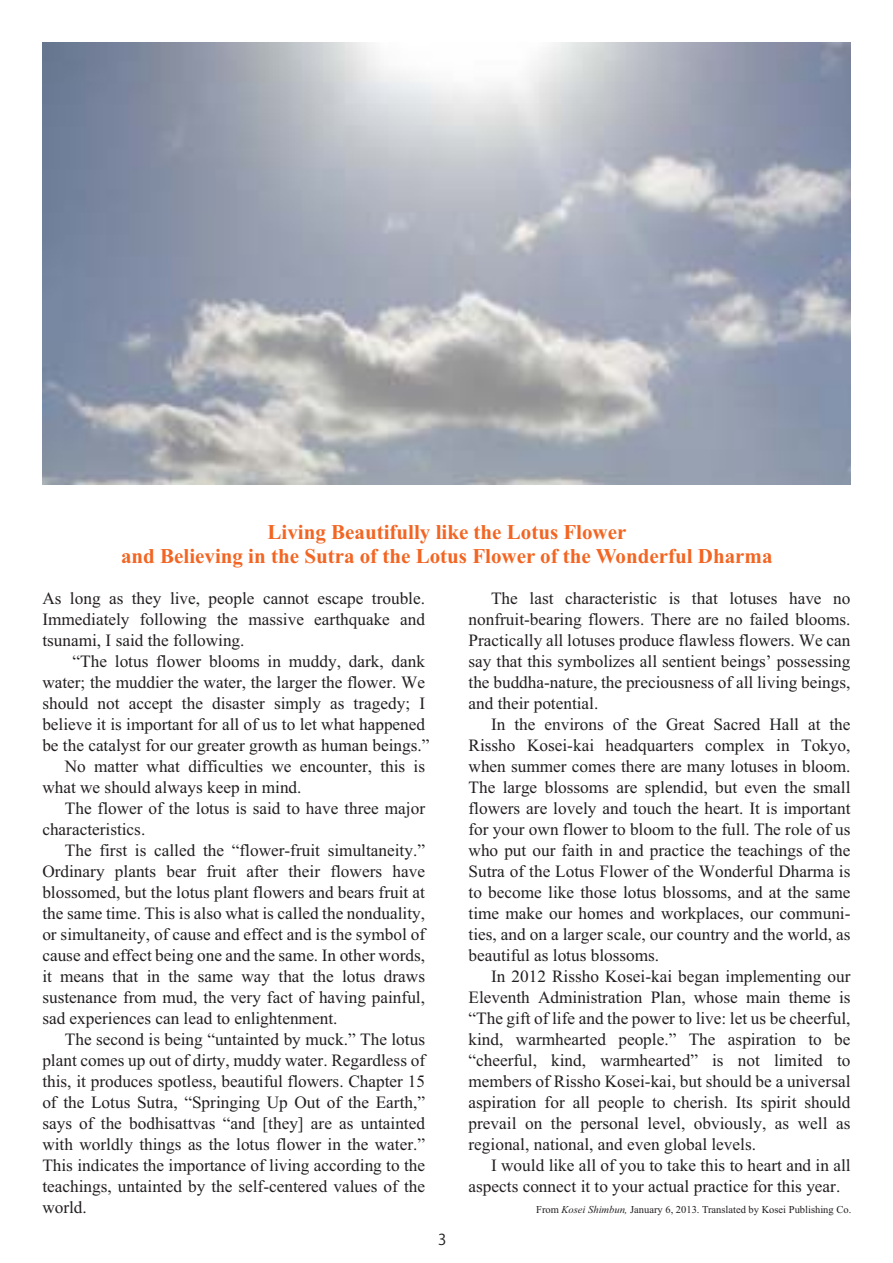
<style>
.page{position:relative;width:893px;height:1263px;background:#fff}
.page>*{position:absolute;margin:0;border:0;box-sizing:border-box;transform-origin:0 0}
.t1{font:700 21px/24px "Times New Roman";color:#f26522;text-align:center}
.t2{font:17.25px "Times New Roman";color:#231f20}
.t3{font:15px "Ryumin Pro Light 90 msp RKSJ H";color:#231f20}
.t4{font:10.5px "Times New Roman";color:#231f20}
.s1{font-style:italic}
</style>
<div class="page">
<img style="left:43px;top:43px;width:807px;height:441px">
<p class="t1" style="left:121px;top:522px;width:653px">Living Beautifully like the Lotus Flower<br>and Believing in the Sutra of the Lotus Flower of the Wonderful Dharma</p>
<p class="t2" style="left:42px;top:592px;width:384px">As long as they live, people cannot escape trouble.</p>
<p class="t2" style="left:42px;top:613px;width:384px">Immediately following the massive earthquake and</p>
<p class="t2" style="left:42px;top:634px;width:204px">tsunami, I said the following.</p>
<p class="t2" style="left:73px;top:655px;width:354px">“The lotus flower blooms in muddy, dark, dank</p>
<p class="t2" style="left:42px;top:676px;width:384px">water; the muddier the water, the larger the flower. We</p>
<p class="t2" style="left:42px;top:697px;width:384px">should not accept the disaster simply as tragedy; I</p>
<p class="t2" style="left:42px;top:718px;width:384px">believe it is important for all of us to let what happened</p>
<p class="t2" style="left:42px;top:739px;width:389px">be the catalyst for our greater growth as human beings.”</p>
<p class="t2" style="left:65px;top:760px;width:362px">No matter what difficulties we encounter, this is</p>
<p class="t2" style="left:42px;top:781px;width:261px">what we should always keep in mind.</p>
<p class="t2" style="left:65px;top:802px;width:362px">The flower of the lotus is said to have three major</p>
<p class="t2" style="left:42px;top:823px;width:104px">characteristics.</p>
<p class="t2" style="left:65px;top:844px;width:362px">The first is called the “flower-fruit simultaneity.”</p>
<p class="t2" style="left:42px;top:865px;width:384px">Ordinary plants bear fruit after their flowers have</p>
<p class="t2" style="left:42px;top:886px;width:384px">blossomed, but the lotus plant flowers and bears fruit at</p>
<p class="t2" style="left:42px;top:907px;width:384px">the same time. This is also what is called the nonduality,</p>
<p class="t2" style="left:42px;top:928px;width:384px">or simultaneity, of cause and effect and is the symbol of</p>
<p class="t2" style="left:42px;top:949px;width:384px">cause and effect being one and the same. In other words,</p>
<p class="t2" style="left:42px;top:970px;width:384px">it means that in the same way that the lotus draws</p>
<p class="t2" style="left:42px;top:991px;width:384px">sustenance from mud, the very fact of having painful,</p>
<p class="t2" style="left:42px;top:1012px;width:297px">sad experiences can lead to enlightenment.</p>
<p class="t2" style="left:65px;top:1033px;width:362px">The second is being “untainted by muck.” The lotus</p>
<p class="t2" style="left:42px;top:1054px;width:384px">plant comes up out of dirty, muddy water. Regardless of</p>
<p class="t2" style="left:42px;top:1075px;width:384px">this, it produces spotless, beautiful flowers. Chapter 15</p>
<p class="t2" style="left:42px;top:1096px;width:384px">of the Lotus Sutra, “Springing Up Out of the Earth,”</p>
<p class="t2" style="left:42px;top:1117px;width:384px">says of the bodhisattvas “and [they] are as untainted</p>
<p class="t2" style="left:42px;top:1138px;width:384px">with worldly things as the lotus flower in the water.”</p>
<p class="t2" style="left:42px;top:1159px;width:384px">This indicates the importance of living according to the</p>
<p class="t2" style="left:42px;top:1180px;width:384px">teachings, untainted by the self-centered values of the</p>
<p class="t2" style="left:42px;top:1201px;width:46px">world.</p>
<p class="t2" style="left:491px;top:592px;width:361px">The last characteristic is that lotuses have no</p>
<p class="t2" style="left:469px;top:613px;width:383px">nonfruit-bearing flowers. There are no failed blooms.</p>
<p class="t2" style="left:469px;top:634px;width:383px">Practically all lotuses produce flawless flowers. We can</p>
<p class="t2" style="left:469px;top:655px;width:383px">say that this symbolizes all sentient beings’ possessing</p>
<p class="t2" style="left:469px;top:676px;width:383px">the buddha-nature, the preciousness of all living beings,</p>
<p class="t2" style="left:469px;top:697px;width:131px">and their potential.</p>
<p class="t2" style="left:491px;top:718px;width:361px">In the environs of the Great Sacred Hall at the</p>
<p class="t2" style="left:469px;top:739px;width:383px">Rissho Kosei-kai headquarters complex in Tokyo,</p>
<p class="t2" style="left:469px;top:760px;width:383px">when summer comes there are many lotuses in bloom.</p>
<p class="t2" style="left:469px;top:781px;width:383px">The large blossoms are splendid, but even the small</p>
<p class="t2" style="left:469px;top:802px;width:383px">flowers are lovely and touch the heart. It is important</p>
<p class="t2" style="left:469px;top:823px;width:383px">for your own flower to bloom to the full. The role of us</p>
<p class="t2" style="left:469px;top:844px;width:383px">who put our faith in and practice the teachings of the</p>
<p class="t2" style="left:469px;top:865px;width:383px">Sutra of the Lotus Flower of the Wonderful Dharma is</p>
<p class="t2" style="left:469px;top:886px;width:383px">to become like those lotus blossoms, and at the same</p>
<p class="t2" style="left:469px;top:907px;width:383px">time make our homes and workplaces, our communi-</p>
<p class="t2" style="left:469px;top:928px;width:383px">ties, and on a larger scale, our country and the world, as</p>
<p class="t2" style="left:469px;top:949px;width:192px">beautiful as lotus blossoms.</p>
<p class="t2" style="left:491px;top:970px;width:361px">In 2012 Rissho Kosei-kai began implementing our</p>
<p class="t2" style="left:469px;top:991px;width:383px">Eleventh Administration Plan, whose main theme is</p>
<p class="t2" style="left:469px;top:1012px;width:383px">“The gift of life and the power to live: let us be cheerful,</p>
<p class="t2" style="left:469px;top:1033px;width:383px">kind, warmhearted people.” The aspiration to be</p>
<p class="t2" style="left:469px;top:1054px;width:383px">“cheerful, kind, warmhearted” is not limited to</p>
<p class="t2" style="left:469px;top:1075px;width:383px">members of Rissho Kosei-kai, but should be a universal</p>
<p class="t2" style="left:469px;top:1096px;width:383px">aspiration for all people to cherish. Its spirit should</p>
<p class="t2" style="left:469px;top:1117px;width:383px">prevail on the personal level, obviously, as well as</p>
<p class="t2" style="left:469px;top:1138px;width:289px">regional, national, and even global levels.</p>
<p class="t2" style="left:491px;top:1159px;width:361px">I would like all of you to take this to heart and in all</p>
<p class="t2" style="left:469px;top:1180px;width:373px">aspects connect it to your actual practice for this year.</p>
<p class="t4" style="left:536px;top:1206px;width:317px">From <span class="s1">Kosei Shimbun,</span> January 6, 2013. Translated by Kosei Publishing Co.</p>
<p class="t3" style="left:438px;top:1233px;width:10px">3</p>
</div>
